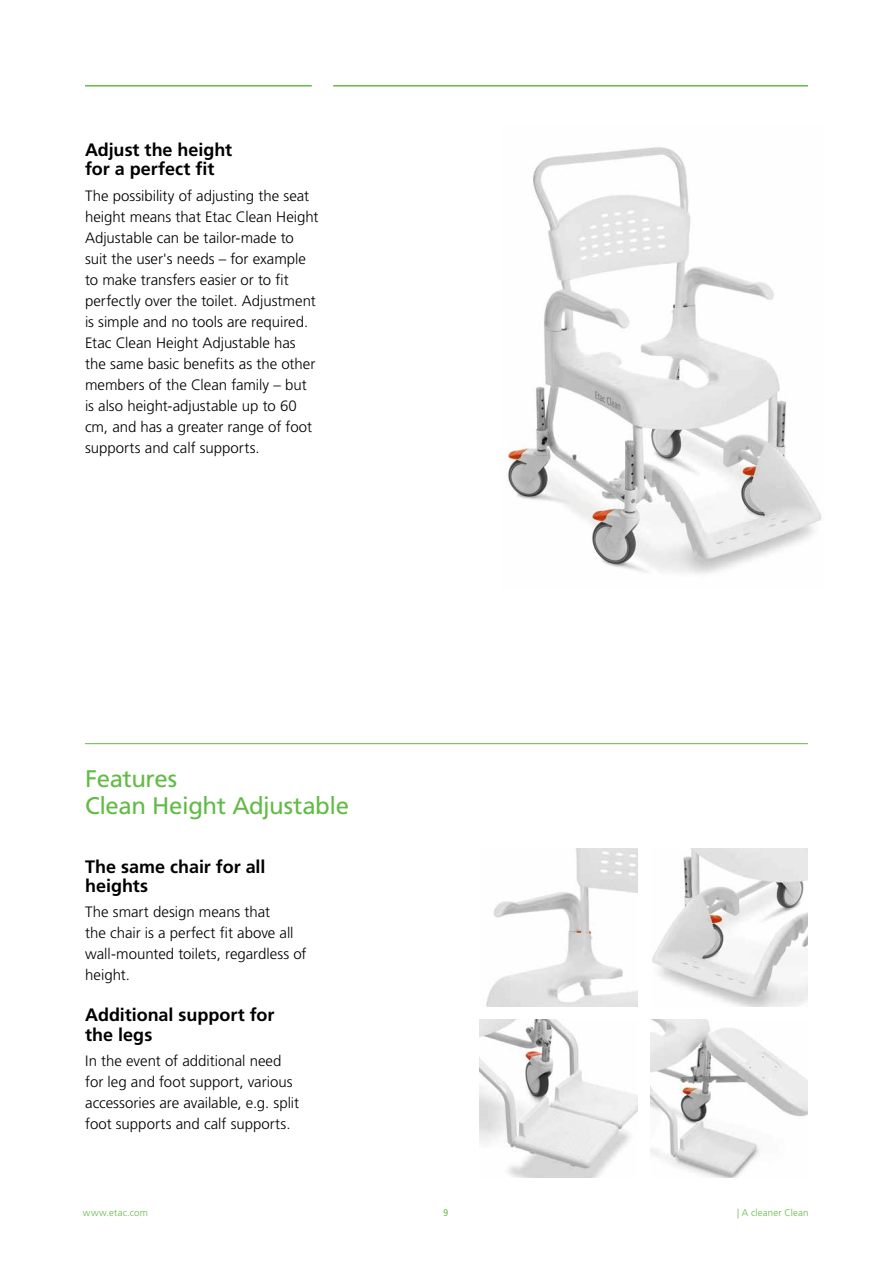
<style>
.page{position:relative;width:893px;height:1263px;background:#fff}
.page>*{position:absolute;margin:0;border:0;box-sizing:border-box;transform-origin:0 0}
.t1{font:24px/27px "Frutiger LT Pro";letter-spacing:-.02em;color:#62bb46}
.t2{font:700 18px/19.5px "Frutiger LT Pro";color:#000}
.t3{font:300 15px/21px "Frutiger LT Pro";color:#000}
.t4{font:300 9.75px "Frutiger LT Pro";letter-spacing:.015em;color:#62bb46}
.t5{font:condensed 9.75px "Frutiger LT Pro";color:#62bb46}
</style>
<div class="page">
<hr style="left:85px;top:85px;width:227px;height:2px;background:#62bb46">
<hr style="left:333px;top:85px;width:475px;height:2px;background:#62bb46">
<img style="left:652px;top:848px;width:156px;height:159px">
<img style="left:486px;top:848px;width:151px;height:159px">
<img style="left:479px;top:1020px;width:158px;height:158px">
<img style="left:650px;top:1020px;width:158px;height:158px">
<hr style="left:85px;top:743px;width:723px;height:1px;background:#62bb46">
<img style="left:502px;top:147px;width:320px;height:427px">
<p class="t2" style="left:85px;top:140px;width:149px">Adjust the height for a perfect fit</p>
<p class="t3" style="left:85px;top:185px;width:235px">The possibility of adjusting the seat height means that Etac Clean Height Adjustable can be tailor-made to suit the user's needs – for example to make transfers easier or to fit perfectly over the toilet. Adjustment is simple and no tools are required.<br>Etac Clean Height Adjustable has the same basic benefits as the other members of the Clean family – but is also height-adjustable up to 60 cm, and has a greater range of foot supports and calf supports.</p>
<h1 class="t1" style="left:85px;top:765px;width:265px">Features<br>Clean Height Adjustable</h1>
<p class="t2" style="left:85px;top:857px;width:182px">The same chair for all heights</p>
<p class="t3" style="left:85px;top:902px;width:223px">The smart design means that<br>the chair is a perfect fit above all wall-mounted toilets, regardless of height.</p>
<p class="t2" style="left:85px;top:1005px;width:191px">Additional support for the legs</p>
<p class="t3" style="left:85px;top:1050px;width:215px">In the event of additional need for leg and foot support, various accessories are available, e.g. split foot supports and calf supports.</p>
<p class="t4" style="left:83px;top:1207px;width:67px">www.etac.com</p>
<p class="t5" style="left:443px;top:1207px;width:6px">9</p>
<p class="t4" style="left:737px;top:1207px;width:73px">| A cleaner Clean</p>
</div>
